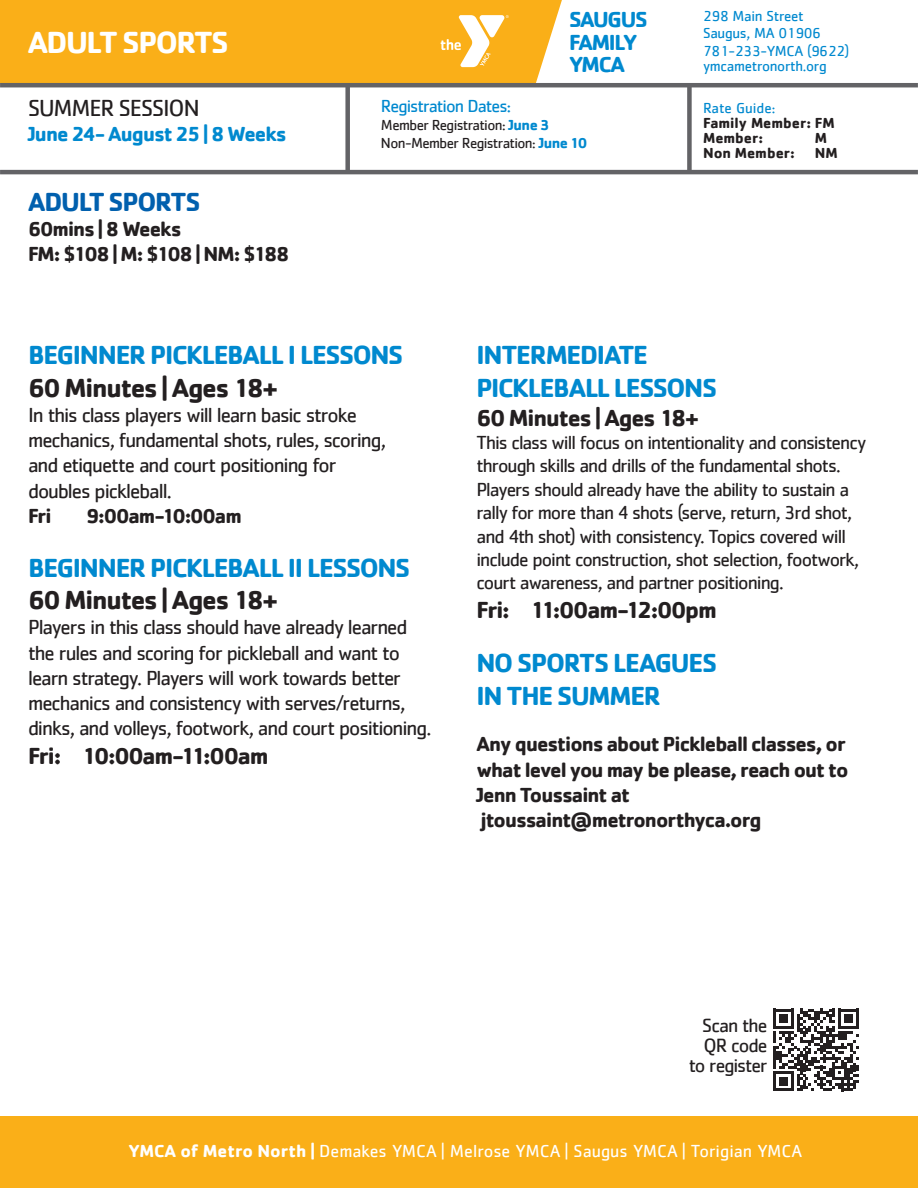
<style>
.page{position:relative;width:918px;height:1188px;background:#fff}
.page>*{position:absolute;margin:0;border:0;box-sizing:border-box;transform-origin:0 0}
.t1{font:700 31.5px "Cachet";letter-spacing:-.05em;color:#fff}
.t2{font:700 27px "Cachet";letter-spacing:-.045em;color:#0089cf}
.t3{font:700 27px "Cachet";letter-spacing:-.05em;color:#231f20}
.t4{font:700 27px "Cachet";letter-spacing:-.045em;color:#0160ae}
.t5{font:700 24px "Cachet";letter-spacing:-.05em;color:#231f20}
.t6{font:24px "Cachet";letter-spacing:-.05em;color:#231f20}
.t7{font:700 22.5px "Cachet";letter-spacing:-.055em;color:#0089cf}
.t8{font:21px/25.2px "Cachet";letter-spacing:-.05em;color:#231f20}
.t9{font:700 21px "Cachet";letter-spacing:-.045em;color:#231f20}
.t10{font:700 21px "Cachet";letter-spacing:-.045em;color:#0089cf}
.t11{font:700 21px "Cachet";letter-spacing:-.065em;color:#231f20}
.t12{font:19.8px "Cachet";letter-spacing:-.05em;color:#231f20}
.t13{font:19.5px/23.4px "Cachet";letter-spacing:-.05em;color:#231f20}
.t14{font:18px "Cachet";color:#fff}
.t15{font:18px "Cachet";letter-spacing:-.055em;color:#0089cf}
.t16{font:15px "Cachet";letter-spacing:-.02em;color:#0089cf}
.t17{font:15px "Cachet";letter-spacing:-.04em;color:#231f20}
.t18{font:700 15px "Cachet";color:#231f20}
.t19{font:15px "Cachet";color:#0089cf}
.s1{font-weight:700;color:#0089cf}
.s2{font-weight:700}
</style>
<div class="page">
<div style="left:0;top:1117px;width:918px;height:71px;background:#faaf18"></div>
<div style="left:0;top:0;width:562px;height:83px;background:#faaf18"></div>
<svg style="left:441px;top:15px;width:68px;height:52px"></svg>
<hr style="left:0;top:83px;width:918px;height:4px;background:#636366">
<hr style="left:0;top:170px;width:918px;height:4px;background:#636366">
<div style="left:345px;top:85px;width:5px;height:87px;background:#636366"></div>
<div style="left:687px;top:85px;width:5px;height:87px;background:#636366"></div>
<svg style="left:773px;top:1009px;width:86px;height:82px"></svg>
<p class="t1" style="left:28px;top:22px;width:202px">ADULT SPORTS</p>
<p class="t6" style="left:28px;top:94px;width:173px">SUMMER SESSION</p>
<p class="t10" style="left:28px;top:120px;width:260px">June 24- August 25 | 8 Weeks</p>
<p class="t4" style="left:28px;top:184px;width:174px">ADULT SPORTS</p>
<p class="t9" style="left:28px;top:216px;width:155px">60mins | 8 Weeks</p>
<p class="t11" style="left:28px;top:241px;width:263px">FM: $108 | M: $108 | NM: $188</p>
<p class="t7" style="left:569px;top:5px;width:80px">SAUGUS</p>
<p class="t7" style="left:569px;top:28px;width:70px">FAMILY</p>
<p class="t7" style="left:569px;top:50px;width:57px">YMCA</p>
<p class="t15" style="left:381px;top:95px;width:132px">Registration Dates:</p>
<p class="t17" style="left:381px;top:116px;width:170px">Member Registration: <span class="s1">June 3</span></p>
<p class="t17" style="left:381px;top:134px;width:208px">Non-Member Registration: <span class="s1">June 10</span></p>
<p class="t16" style="left:703px;top:8px;width:102px">298 Main Street</p>
<p class="t16" style="left:703px;top:24px;width:120px">Saugus, MA 01906</p>
<p class="t16" style="left:703px;top:42px;width:148px">781-233-YMCA (9622)</p>
<p class="t16" style="left:703px;top:57px;width:125px">ymcametronorth.org</p>
<p class="t19" style="left:703px;top:99px;width:74px">Rate Guide:</p>
<p class="t18" style="left:703px;top:113px;width:133px">Family Member: FM</p>
<p class="t18" style="left:703px;top:128px;width:62px">Member:</p>
<p class="t18" style="left:815px;top:128px;width:14px">M</p>
<p class="t18" style="left:703px;top:143px;width:93px">Non Member:</p>
<p class="t18" style="left:815px;top:143px;width:24px">NM</p>
<p class="t2" style="left:28px;top:338px;width:377px">BEGINNER PICKLEBALL I LESSONS</p>
<p class="t3" style="left:28px;top:370px;width:251px">60 Minutes | Ages 18+</p>
<p class="t8" style="left:28px;top:402px;width:330px">In this class players will learn basic stroke</p>
<p class="t8" style="left:28px;top:427px;width:359px">mechanics, fundamental shots, rules, scoring,</p>
<p class="t8" style="left:28px;top:452px;width:310px">and etiquette and court positioning for</p>
<p class="t8" style="left:28px;top:478px;width:145px">doubles pickleball.</p>
<p class="t9" style="left:28px;top:502px;width:25px">Fri</p>
<p class="t9" style="left:86px;top:502px;width:157px">9:00am-10:00am</p>
<p class="t2" style="left:28px;top:550px;width:384px">BEGINNER PICKLEBALL II LESSONS</p>
<p class="t3" style="left:28px;top:583px;width:251px">60 Minutes | Ages 18+</p>
<p class="t8" style="left:28px;top:614px;width:405px">Players in this class should have already learned the rules and scoring for pickleball and want to learn strategy. Players will work towards better mechanics and consistency with serves/returns, dinks, and volleys, footwork, and court positioning.</p>
<p class="t5" style="left:28px;top:740px;width:242px">Fri: 10:00am-11:00am</p>
<p class="t2" style="left:476px;top:338px;width:173px">INTERMEDIATE</p>
<p class="t2" style="left:476px;top:370px;width:242px">PICKLEBALL LESSONS</p>
<p class="t5" style="left:476px;top:402px;width:224px">60 Minutes | Ages 18+</p>
<p class="t13" style="left:476px;top:430px;width:392px">This class will focus on intentionality and consistency through skills and drills of the fundamental shots.</p>
<p class="t13" style="left:476px;top:477px;width:374px">Players should already have the ability to sustain a</p>
<p class="t13" style="left:476px;top:501px;width:384px">rally for more than 4 shots (serve, return, 3rd shot, and 4th shot) with consistency. Topics covered will include point construction, shot selection, footwork, court awareness, and partner positioning.</p>
<p class="t5" style="left:476px;top:595px;width:242px">Fri: 11:00am-12:00pm</p>
<p class="t2" style="left:476px;top:646px;width:242px">NO SPORTS LEAGUES</p>
<p class="t2" style="left:476px;top:678px;width:186px">IN THE SUMMER</p>
<p class="t9" style="left:476px;top:731px;width:371px">Any questions about Pickleball classes, or</p>
<p class="t9" style="left:476px;top:756px;width:373px">what level you may be please, reach out to</p>
<p class="t9" style="left:476px;top:781px;width:155px">Jenn Toussaint at</p>
<p class="t9" style="left:481px;top:806px;width:282px">jtoussaint@metronorthyca.org</p>
<p class="t12" style="left:702px;top:1014px;width:67px">Scan the</p>
<p class="t12" style="left:704px;top:1034px;width:65px">QR code</p>
<p class="t12" style="left:689px;top:1054px;width:80px">to register</p>
<p class="t14" style="left:129px;top:1141px;width:675px"><span class="s2">YMCA of Metro North |</span> Demakes YMCA | Melrose YMCA | Saugus YMCA | Torigian YMCA</p>
</div>
